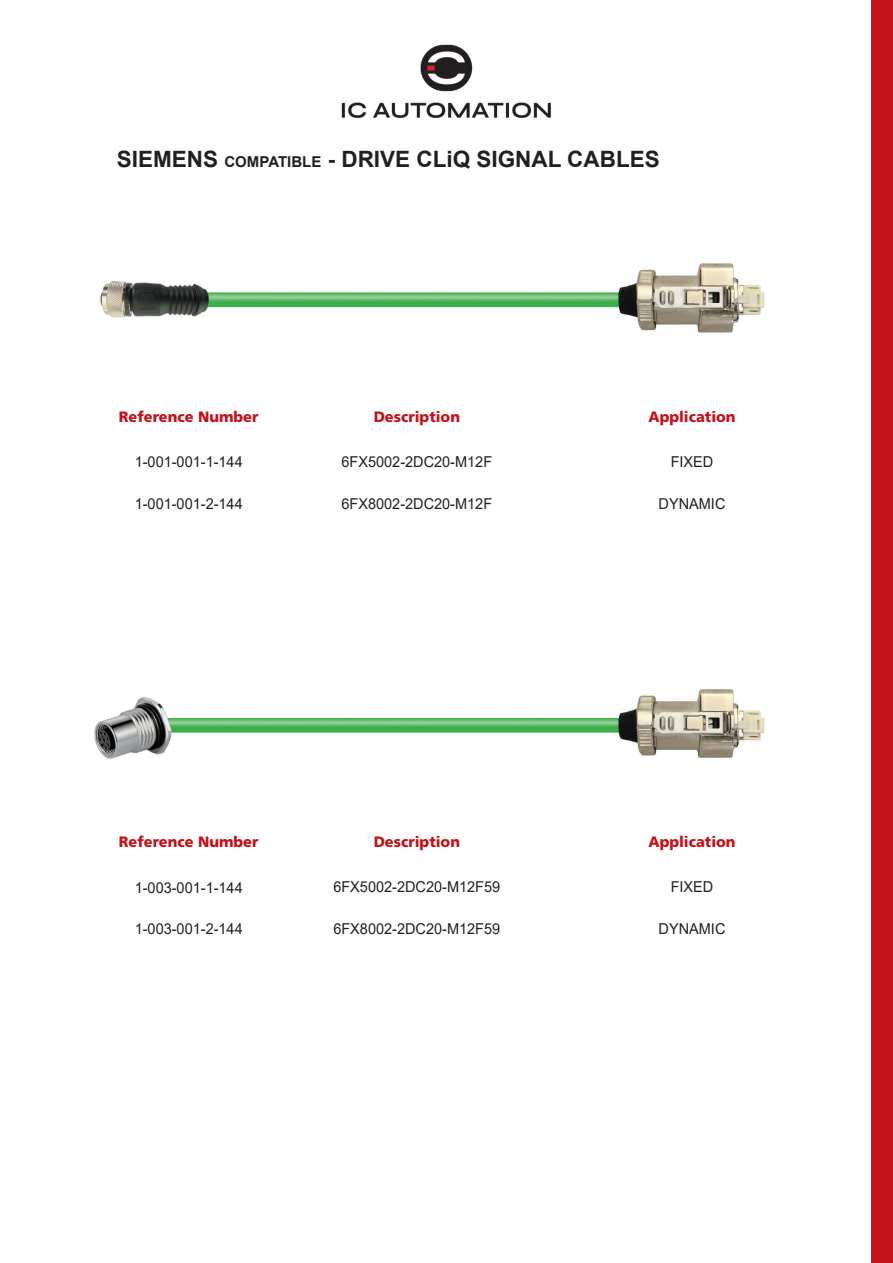
<style>
.page{position:relative;width:893px;height:1263px;background:#fff}
.page>*{position:absolute;margin:0;border:0;box-sizing:border-box;transform-origin:0 0}
.t1{font:700 22.5px "Arial";color:#231f20}
.t2{font:15px "Arial";color:#231f20}
.t3{font:900 15px "Frutiger LT Std";color:#c4121a}
.s1{font-size:15px}
</style>
<div class="page">
<img style="left:341px;top:44px;width:210px;height:74px">
<div style="left:872px;top:0;width:21px;height:1263px;background:#c4121a"></div>
<img style="left:94px;top:689px;width:671px;height:70px">
<img style="left:100px;top:263px;width:665px;height:70px">
<p class="t1" style="left:117px;top:144px;width:544px">SIEMENS <span class="s1">COMPATIBLE</span> - DRIVE CLiQ SIGNAL CABLES</p>
<p class="t3" style="left:119px;top:408px;width:141px">Reference Number</p>
<p class="t3" style="left:374px;top:407px;width:88px">Description</p>
<p class="t3" style="left:648px;top:407px;width:89px">Application</p>
<p class="t2" style="left:135px;top:452px;width:110px">1-001-001-1-144</p>
<p class="t2" style="left:341px;top:451px;width:152px">6FX5002-2DC20-M12F</p>
<p class="t2" style="left:671px;top:451px;width:44px">FIXED</p>
<p class="t2" style="left:135px;top:493px;width:110px">1-001-001-2-144</p>
<p class="t2" style="left:341px;top:493px;width:152px">6FX8002-2DC20-M12F</p>
<p class="t2" style="left:659px;top:493px;width:68px">DYNAMIC</p>
<p class="t3" style="left:119px;top:833px;width:141px">Reference Number</p>
<p class="t3" style="left:374px;top:833px;width:88px">Description</p>
<p class="t3" style="left:648px;top:833px;width:89px">Application</p>
<p class="t2" style="left:135px;top:877px;width:110px">1-003-001-1-144</p>
<p class="t2" style="left:333px;top:877px;width:168px">6FX5002-2DC20-M12F59</p>
<p class="t2" style="left:671px;top:877px;width:44px">FIXED</p>
<p class="t2" style="left:135px;top:919px;width:110px">1-003-001-2-144</p>
<p class="t2" style="left:333px;top:918px;width:168px">6FX8002-2DC20-M12F59</p>
<p class="t2" style="left:659px;top:918px;width:68px">DYNAMIC</p>
</div>
